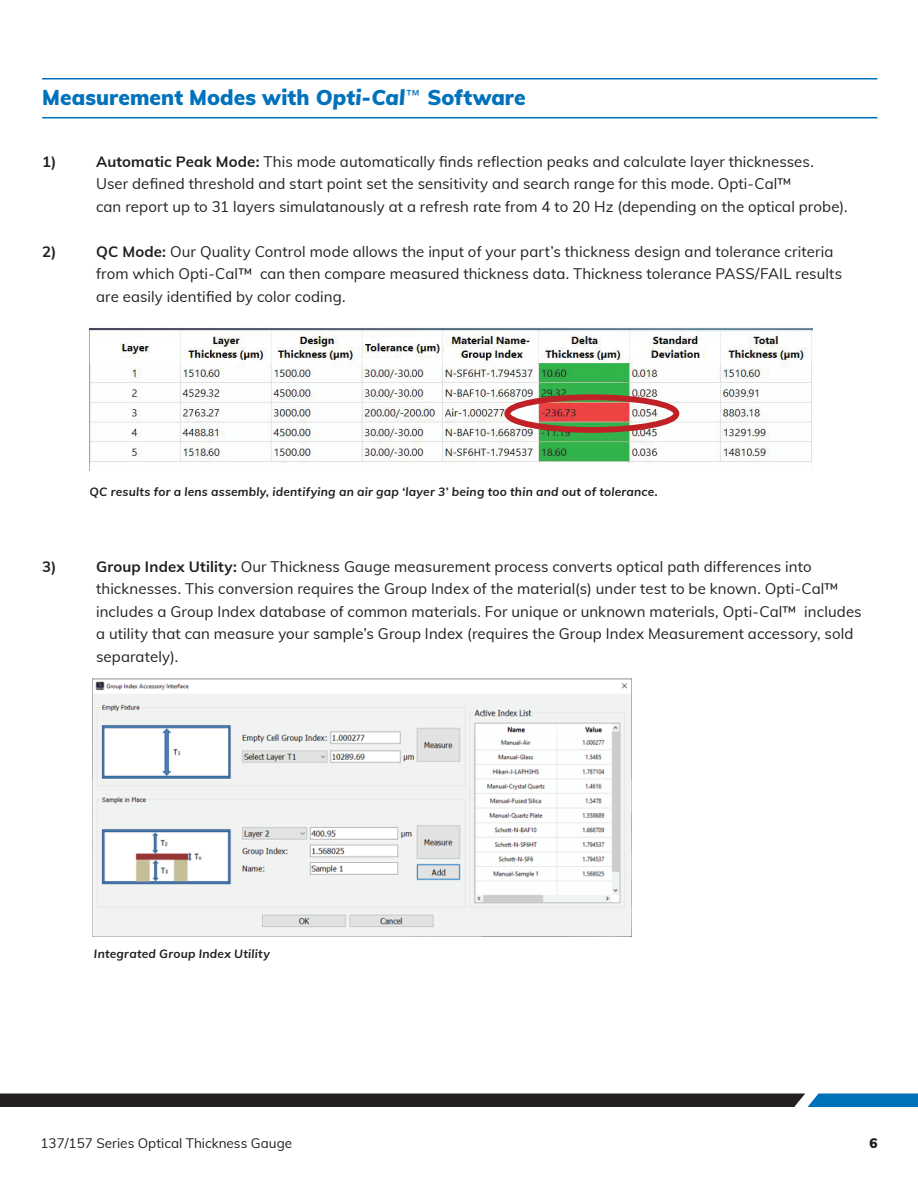
<style>
.page{position:relative;width:918px;height:1188px;background:#fff}
.page>*{position:absolute;margin:0;border:0;box-sizing:border-box;transform-origin:0 0}
.t1{font:900 21px "Muli";color:#0072bc}
.t2{font:15px/22.5px "Muli";letter-spacing:.005em;color:#231f20}
.t3{font:700 15px "Muli";color:#231f20}
.t4{font:13.5px "Muli";color:#231f20}
.t5{font:900 13.5px "Muli";color:#231f20}
.t6{font:italic 700 12px "Muli";letter-spacing:.02em;color:#231f20}
.s1{font-style:italic}
.s2{font-weight:700}
</style>
<div class="page">
<svg style="left:0;top:1094px;width:918px;height:13px;background:#222b35"></svg>
<hr style="left:42px;top:78px;width:835px;height:2px;background:#0072bc">
<hr style="left:42px;top:117px;width:835px;height:1px;background:#0072bc">
<img style="left:90px;top:327px;width:723px;height:136px">
<div style="left:504px;top:394px;width:175px;height:39px;border:6px solid #c02127;border-radius:50%"></div>
<img style="left:92px;top:679px;width:539px;height:257px">
<h1 class="t1" style="left:42px;top:84px;width:485px">Measurement Modes with <span class="s1">Opti-Cal</span> Software</h1>
<p class="t3" style="left:42px;top:151px;width:16px">1)</p>
<p class="t2" style="left:96px;top:150px;width:753px"><span class="s2">Automatic Peak Mode:</span> This mode automatically finds reflection peaks and calculate layer thicknesses.<br>User defined threshold and start point set the sensitivity and search range for this mode. Opti-Cal™<br>can report up to 31 layers simulatanously at a refresh rate from 4 to 20 Hz (depending on the optical probe).</p>
<p class="t3" style="left:42px;top:241px;width:16px">2)</p>
<p class="t2" style="left:96px;top:240px;width:748px"><span class="s2">QC Mode:</span> Our Quality Control mode allows the input of your part’s thickness design and tolerance criteria from which Opti-Cal™ can then compare measured thickness data. Thickness tolerance PASS/FAIL results are easily identified by color coding.</p>
<p class="t6" style="left:90px;top:484px;width:570px">QC results for a lens assembly, identifying an air gap ‘layer 3’ being too thin and out of tolerance.</p>
<p class="t3" style="left:42px;top:556px;width:16px">3)</p>
<p class="t2" style="left:96px;top:555px;width:767px"><span class="s2">Group Index Utility:</span> Our Thickness Gauge measurement process converts optical path differences into thicknesses. This conversion requires the Group Index of the material(s) under test to be known. Opti-Cal™ includes a Group Index database of common materials. For unique or unknown materials, Opti-Cal™ includes a utility that can measure your sample’s Group Index (requires the Group Index Measurement accessory, sold separately).</p>
<p class="t6" style="left:94px;top:946px;width:177px">Integrated Group Index Utility</p>
<p class="t4" style="left:40px;top:1134px;width:253px">137/157 Series Optical Thickness Gauge</p>
<p class="t5" style="left:869px;top:1134px;width:10px">6</p>
</div>
